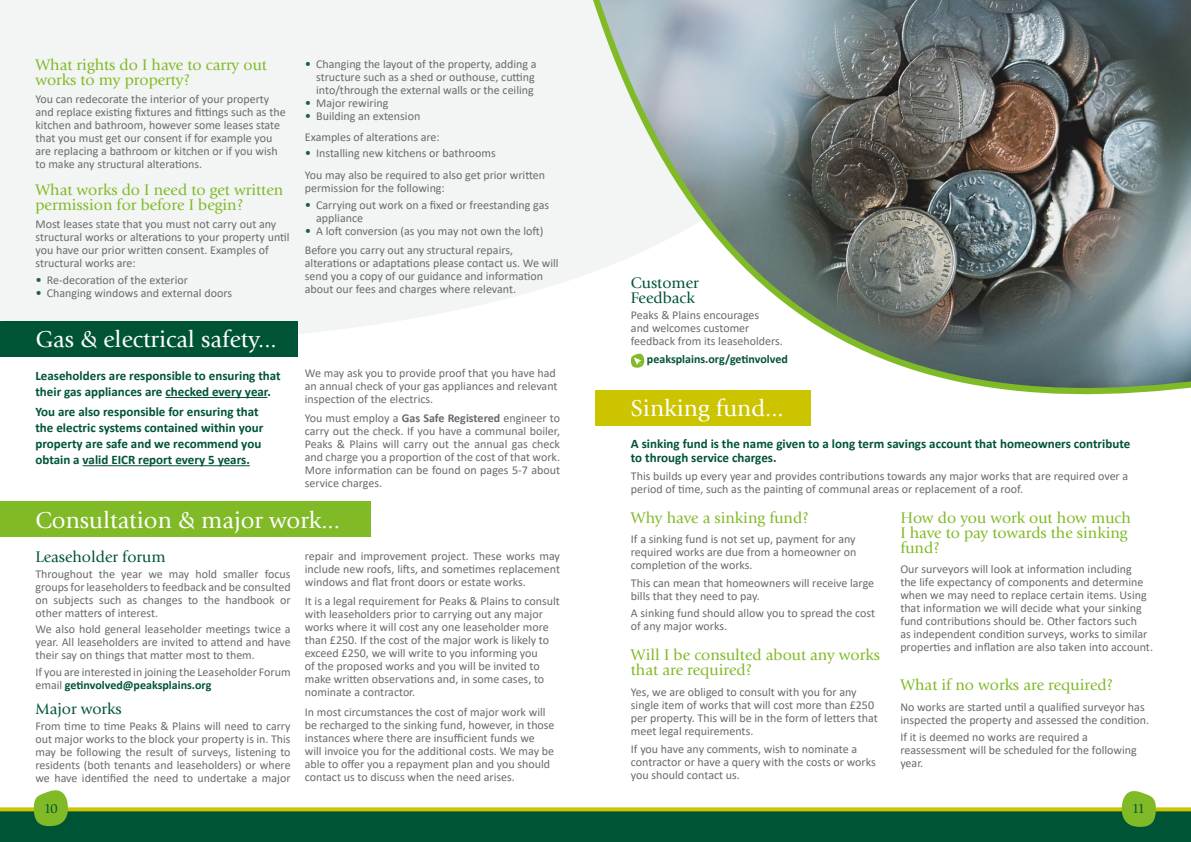
<style>
.page{position:relative;width:1191px;height:842px;background:#fff}
.page>*{position:absolute;margin:0;border:0;box-sizing:border-box;transform-origin:0 0}
.t1{font:24px "Giovanni Std";color:#fff}
.t2{font:16px/15px "Giovanni Std";color:#80ba27}
.t3{font:16px/15px "Giovanni Std";color:#005436}
.t4{font:14px "Giovanni Std";color:#005436}
.t5{font:700 13px/16px "Calibri";color:#005436}
.t6{font:12px/13px "Calibri";color:#696a6f}
.t7{font:700 12px "Calibri";color:#005436}
.s1{font-size:13px;color:#206044}
.s2{font-weight:700}
.s3{font-weight:700;color:#005436}
</style>
<div class="page">
<div style="left:0;top:0;width:574px;height:334px;background:#f2f5f3"></div>
<svg style="left:574px;top:0;width:617px;height:395px"></svg>
<div style="left:595px;top:390px;width:216px;height:36px;background:#cdc400"></div>
<div style="left:0;top:501px;width:370px;height:36px;background:#80ba27"></div>
<div style="left:0;top:321px;width:298px;height:36px;background:#005436"></div>
<hr style="left:165px;top:397px;width:102px;height:1px;background:#005436">
<hr style="left:83px;top:465px;width:167px;height:1px;background:#005436">
<svg style="left:631px;top:352px;width:13px;height:16px"></svg>
<div style="left:0;top:808px;width:1191px;height:34px;background:#005436"></div>
<svg style="left:0;top:807px;width:1191px;height:4px;background:#d1c919"></svg>
<svg style="left:1121px;top:791px;width:34px;height:36px"></svg>
<svg style="left:34px;top:790px;width:34px;height:36px"></svg>
<h2 class="t2" style="left:35px;top:58px;width:233px">What rights do I have to carry out works to my property?</h2>
<p class="t6" style="left:35px;top:92px;width:252px">You can redecorate the interior of your property and replace existing fixtures and fittings such as the kitchen and bathroom, however some leases state that you must get our consent if for example you are replacing a bathroom or kitchen or if you wish to make any structural alterations.</p>
<h2 class="t2" style="left:35px;top:183px;width:249px">What works do I need to get written permission for before I begin?</h2>
<p class="t6" style="left:35px;top:217px;width:256px">Most leases state that you must not carry out any structural works or alterations to your property until you have our prior written consent. Examples of structural works are:</p>
<p class="t6" style="left:35px;top:273px;width:154px"><span class="s1">•</span> Re-decoration of the exterior</p>
<p class="t6" style="left:35px;top:286px;width:198px"><span class="s1">•</span> Changing windows and external doors</p>
<p class="t6" style="left:316px;top:57px;width:222px;text-indent:-11px"><span class="s1">•</span> Changing the layout of the property, adding a structure such as a shed or outhouse, cutting into/through the external walls or the ceiling</p>
<p class="t6" style="left:305px;top:96px;width:85px"><span class="s1">•</span> Major rewiring</p>
<p class="t6" style="left:305px;top:105px;width:136px;line-height:21.5px"><span class="s1">•</span> Building an extension<br>Examples of alterations are:</p>
<p class="t6" style="left:305px;top:142px;width:242px;line-height:21.5px"><span class="s1">•</span> Installing new kitchens or bathrooms<br>You may also be required to also get prior written</p>
<p class="t6" style="left:305px;top:181px;width:141px">permission for the following:</p>
<p class="t6" style="left:316px;top:198px;width:234px;text-indent:-11px"><span class="s1">•</span> Carrying out work on a fixed or freestanding gas appliance</p>
<p class="t6" style="left:305px;top:221px;width:240px;line-height:18.7px"><span class="s1">•</span> A loft conversion (as you may not own the loft)<br>Before you carry out any structural repairs,</p>
<p class="t6" style="left:305px;top:256px;width:255px">alterations or adaptations please contact us. We will send you a copy of our guidance and information about our fees and charges where relevant.</p>
<h1 class="t1" style="left:35px;top:326px;width:243px">Gas &amp; electrical safety...</h1>
<p class="t5" style="left:35px;top:367px;width:247px">Leaseholders are responsible to ensuring that their gas appliances are checked every year.</p>
<p class="t5" style="left:35px;top:404px;width:229px">You are also responsible for ensuring that the electric systems contained within your property are safe and we recommend you obtain a valid EICR report every 5 years.</p>
<p class="t6" style="left:305px;top:366px;width:254px">We may ask you to provide proof that you have had an annual check of your gas appliances and relevant inspection of the electrics.</p>
<p class="t6" style="left:305px;top:411px;width:257px;text-align:justify">You must employ a <span class="s2">Gas Safe Registered</span> engineer to carry out the check. If you have a communal boiler, Peaks &amp; Plains will carry out the annual gas check and charge you a proportion of the cost of that work.<br>More information can be found on pages 5-7 about service charges.</p>
<h1 class="t1" style="left:35px;top:506px;width:306px">Consultation &amp; major work...</h1>
<h2 class="t3" style="left:35px;top:550px;width:132px">Leaseholder forum</h2>
<p class="t6" style="left:35px;top:567px;width:257px;text-align:justify">Throughout the year we may hold smaller focus groups for leaseholders to feedback and be consulted on subjects such as changes to the handbook or other matters of interest.</p>
<p class="t6" style="left:35px;top:622px;width:257px;text-align:justify">We also hold general leaseholder meetings twice a year. All leaseholders are invited to attend and have their say on things that matter most to them.</p>
<p class="t6" style="left:35px;top:666px;width:257px">If you are interested in joining the Leaseholder Forum email <span class="s3">getinvolved@peaksplains.org</span></p>
<h2 class="t3" style="left:35px;top:702px;width:88px">Major works</h2>
<p class="t6" style="left:35px;top:719px;width:257px;text-align:justify">From time to time Peaks &amp; Plains will need to carry out major works to the block your property is in. This may be following the result of surveys, listening to residents (both tenants and leaseholders) or where we have identified the need to undertake a major</p>
<p class="t6" style="left:305px;top:550px;width:257px;text-align:justify">repair and improvement project. These works may include new roofs, lifts, and sometimes replacement windows and flat front doors or estate works.</p>
<p class="t6" style="left:305px;top:594px;width:257px">It is a legal requirement for Peaks &amp; Plains to consult with leaseholders prior to carrying out any major works where it will cost any one leaseholder more than £250. If the cost of the major work is likely to exceed £250, we will write to you informing you<br>of the proposed works and you will be invited to make written observations and, in some cases, to nominate a contractor.</p>
<p class="t6" style="left:305px;top:705px;width:251px">In most circumstances the cost of major work will be recharged to the sinking fund, however, in those instances where there are insufficient funds we will invoice you for the additional costs. We may be able to offer you a repayment plan and you should contact us to discuss when the need arises.</p>
<h2 class="t3" style="left:631px;top:275px;width:69px">Customer<br>Feedback</h2>
<p class="t6" style="left:631px;top:308px;width:153px">Peaks &amp; Plains encourages<br>and welcomes customer feedback from its leaseholders.</p>
<p class="t7" style="left:647px;top:351px;width:142px">peaksplains.org/getinvolved</p>
<h1 class="t1" style="left:631px;top:395px;width:154px">Sinking fund...</h1>
<p class="t5" style="left:631px;top:436px;width:501px;line-height:14.5px">A sinking fund is the name given to a long term savings account that homeowners contribute to through service charges.</p>
<p class="t6" style="left:631px;top:469px;width:499px">This builds up every year and provides contributions towards any major works that are required over a period of time, such as the painting of communal areas or replacement of a roof.</p>
<h2 class="t2" style="left:631px;top:511px;width:179px">Why have a sinking fund?</h2>
<p class="t6" style="left:631px;top:532px;width:227px;text-align:justify">If a sinking fund is not set up, payment for any required works are due from a homeowner on completion of the works.</p>
<p class="t6" style="left:631px;top:576px;width:245px">This can mean that homeowners will receive large bills that they need to pay.</p>
<p class="t6" style="left:631px;top:606px;width:246px">A sinking fund should allow you to spread the cost of any major works.</p>
<h2 class="t2" style="left:631px;top:648px;width:250px">Will I be consulted about any works that are required?</h2>
<p class="t6" style="left:631px;top:685px;width:248px">Yes, we are obliged to consult with you for any single item of works that will cost more than £250 per property. This will be in the form of letters that meet legal requirements.</p>
<p class="t6" style="left:631px;top:742px;width:246px">If you have any comments, wish to nominate a contractor or have a query with the costs or works you should contact us.</p>
<h2 class="t2" style="left:900px;top:511px;width:232px">How do you work out how much<br>I have to pay towards the sinking fund?</h2>
<p class="t6" style="left:900px;top:562px;width:254px">Our surveyors will look at information including<br>the life expectancy of components and determine when we may need to replace certain items. Using that information we will decide what your sinking fund contributions should be. Other factors such<br>as independent condition surveys, works to similar properties and inflation are also taken into account.</p>
<h2 class="t2" style="left:900px;top:678px;width:214px">What if no works are required?</h2>
<p class="t6" style="left:900px;top:700px;width:250px">No works are started until a qualified surveyor has inspected the property and assessed the condition.</p>
<p class="t6" style="left:900px;top:730px;width:238px">If it is deemed no works are required a reassessment will be scheduled for the following year.</p>
<p class="t4" style="left:44px;top:800px;width:16px">10</p>
<p class="t4" style="left:1131px;top:800px;width:15px">11</p>
</div>
